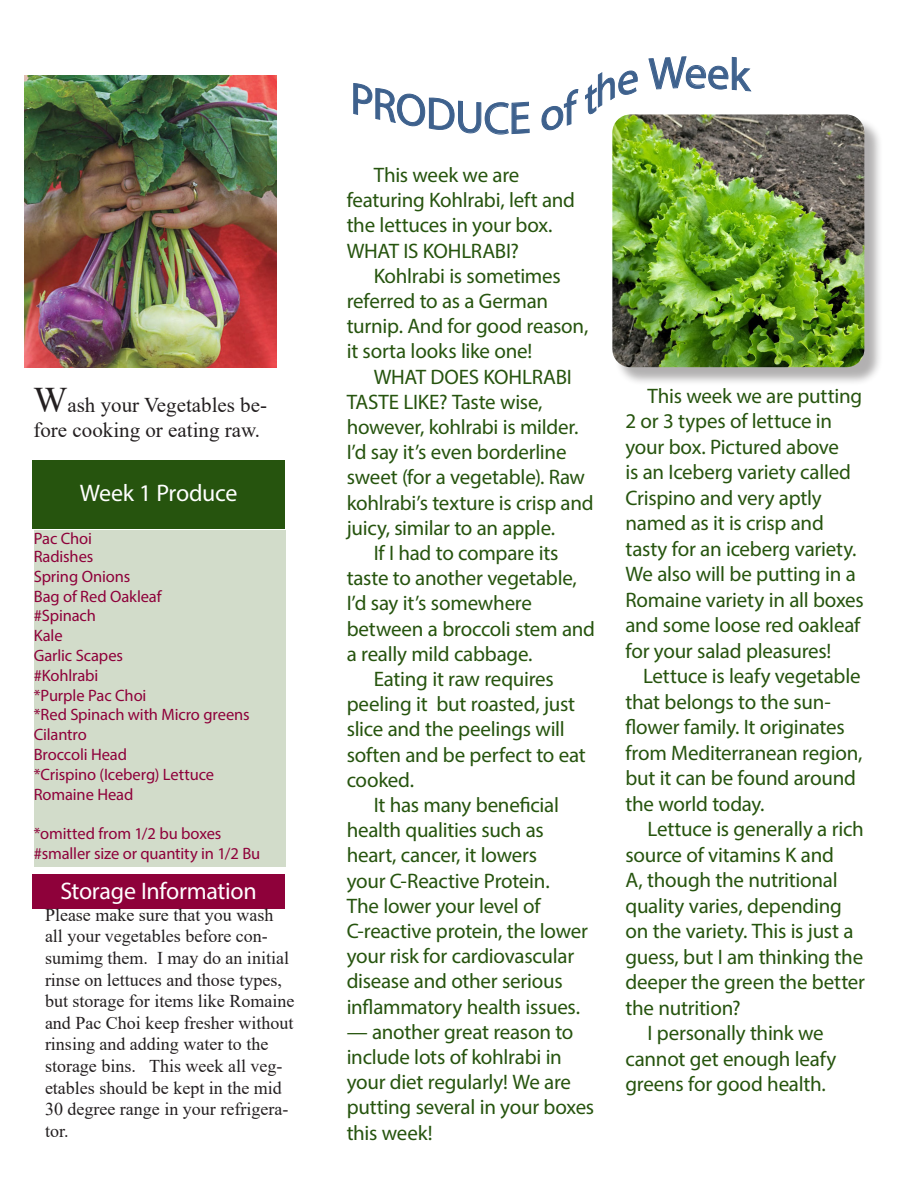
<style>
.page{position:relative;width:918px;height:1188px;background:#fff}
.page>*{position:absolute;margin:0;border:0;box-sizing:border-box;transform-origin:0 0}
.t1{font:24px "Myriad Pro";letter-spacing:-.01em;color:#fff}
.Garden___Weather{font:21px/25.2px "Myriad Pro";letter-spacing:-.015em;color:#26540e}
.Paragraph_Style_1{font:21px/25.5px "Myriad Pro";letter-spacing:-.01em;color:#26540e}
.t2{font:21px/25.2px "Times New Roman";color:#231f20}
.t3{font:18px/21.6px "Times New Roman";color:#231f20}
.Paragraph_Style_1-2{font:16.5px "Myriad Pro";letter-spacing:-.01em;color:#8e013a}
.s1{font-size:36px}
</style>
<div class="page">
<div style="left:33px;top:460px;width:252px;height:68px;background:#26540e"></div>
<div style="left:34px;top:530px;width:252px;height:336px;background:#d2dcca"></div>
<div style="left:615px;top:117px;width:268px;height:269px;background:#231f20;opacity:.35"></div>
<img style="left:612px;top:114px;width:252px;height:253px">
<div style="left:33px;top:874px;width:252px;height:34px;background:#8e013a"></div>
<img style="left:25px;top:76px;width:252px;height:291px">
<svg style="left:612px;top:114px;width:25px;height:4px"></svg>
<p class="t2" style="left:33px;top:392px;width:235px"><span class="s1">W</span>ash your Vegetables be&shy;fore cooking or eating raw.</p>
<p class="t1" style="left:80px;top:478px;width:159px">Week 1 Produce</p>
<p class="Paragraph_Style_1-2" style="left:34px;top:528px;width:60px">Pac Choi</p>
<p class="Paragraph_Style_1-2" style="left:34px;top:546px;width:61px">Radishes</p>
<p class="Paragraph_Style_1-2" style="left:34px;top:566px;width:98px">Spring Onions</p>
<p class="Paragraph_Style_1-2" style="left:34px;top:586px;width:129px">Bag of Red Oakleaf</p>
<p class="Paragraph_Style_1-2" style="left:34px;top:606px;width:64px">#Spinach</p>
<p class="Paragraph_Style_1-2" style="left:34px;top:626px;width:30px">Kale</p>
<p class="Paragraph_Style_1-2" style="left:34px;top:645px;width:91px">Garlic Scapes</p>
<p class="Paragraph_Style_1-2" style="left:34px;top:665px;width:66px">#Kohlrabi</p>
<p class="Paragraph_Style_1-2" style="left:34px;top:685px;width:114px">*Purple Pac Choi</p>
<p class="Paragraph_Style_1-2" style="left:34px;top:705px;width:217px">*Red Spinach with Micro greens</p>
<p class="Paragraph_Style_1-2" style="left:34px;top:725px;width:55px">Cilantro</p>
<p class="Paragraph_Style_1-2" style="left:34px;top:744px;width:95px">Broccoli Head</p>
<p class="Paragraph_Style_1-2" style="left:34px;top:764px;width:182px">*Crispino (Iceberg) Lettuce</p>
<p class="Paragraph_Style_1-2" style="left:34px;top:784px;width:101px">Romaine Head</p>
<p class="Paragraph_Style_1-2" style="left:34px;top:824px;width:189px">*omitted from 1/2 bu boxes</p>
<p class="Paragraph_Style_1-2" style="left:34px;top:843px;width:228px">#smaller size or quantity in 1/2 Bu</p>
<p class="t1" style="left:61px;top:876px;width:198px">Storage Information</p>
<p class="t3" style="left:45px;top:903px;width:251px">Please make sure that you wash all your vegetables before con&shy;sumimg them. I may do an initial rinse on lettuces and those types, but storage for items like Romaine and Pac Choi keep fresher without rinsing and adding water to the storage bins. This week all veg&shy;etables should be kept in the mid<br>30 degree range in your refrigera&shy;tor.</p>
<p class="Garden___Weather" style="left:347px;top:162px;width:230px;text-indent:27px">This week we are featuring Kohlrabi, left and the lettuces in your box.<br>WHAT IS KOHLRABI?</p>
<p class="Garden___Weather" style="left:347px;top:263px;width:243px;text-indent:27px">Kohlrabi is sometimes referred to as a German turnip. And for good reason, it sorta looks like one!</p>
<p class="Garden___Weather" style="left:347px;top:364px;width:249px;text-indent:27px">WHAT DOES KOHLRABI<br>TASTE LIKE? Taste wise, however, kohlrabi is milder.<br>I’d say it’s even borderline sweet (for a vegetable). Raw kohlrabi’s texture is crisp and juicy, similar to an apple.</p>
<p class="Garden___Weather" style="left:347px;top:540px;width:250px;text-indent:27px">If I had to compare its taste to another vegetable,<br>I’d say it’s somewhere between a broccoli stem and a really mild cabbage.</p>
<p class="Garden___Weather" style="left:347px;top:666px;width:241px;text-indent:27px">Eating it raw requires peeling it but roasted, just slice and the peelings will soften and be perfect to eat cooked.</p>
<p class="Garden___Weather" style="left:347px;top:792px;width:243px;text-indent:27px">It has many beneficial health qualities such as heart, cancer, it lowers<br>your C-Reactive Protein.<br>The lower your level of<br>C-reactive protein, the lower your risk for cardiovascular disease and other serious inflammatory health issues.</p>
<p class="Garden___Weather" style="left:347px;top:1019px;width:249px">— another great reason to include lots of kohlrabi in your diet regularly! We are putting several in your boxes this week!</p>
<p class="Paragraph_Style_1" style="left:626px;top:383px;width:240px;text-indent:22px">This week we are putting<br>2 or 3 types of lettuce in your box. Pictured above<br>is an Iceberg variety called<br>Crispino and very aptly named as it is crisp and tasty for an iceberg variety.<br>We also will be putting in a<br>Romaine variety in all boxes and some loose red oakleaf for your salad pleasures!</p>
<p class="Paragraph_Style_1" style="left:626px;top:663px;width:239px;text-indent:18px">Lettuce is leafy vegetable that belongs to the sun&shy;flower family. It originates from Mediterranean region, but it can be found around the world today.</p>
<p class="Paragraph_Style_1" style="left:626px;top:816px;width:241px;text-indent:22px">Lettuce is generally a rich source of vitamins K and<br>A, though the nutritional quality varies, depending on the variety. This is just a guess, but I am thinking the deeper the green the better the nutrition?</p>
<p class="Paragraph_Style_1" style="left:626px;top:1020px;width:212px;text-align:center">I personally think we cannot get enough leafy greens for good health.</p>
</div>
